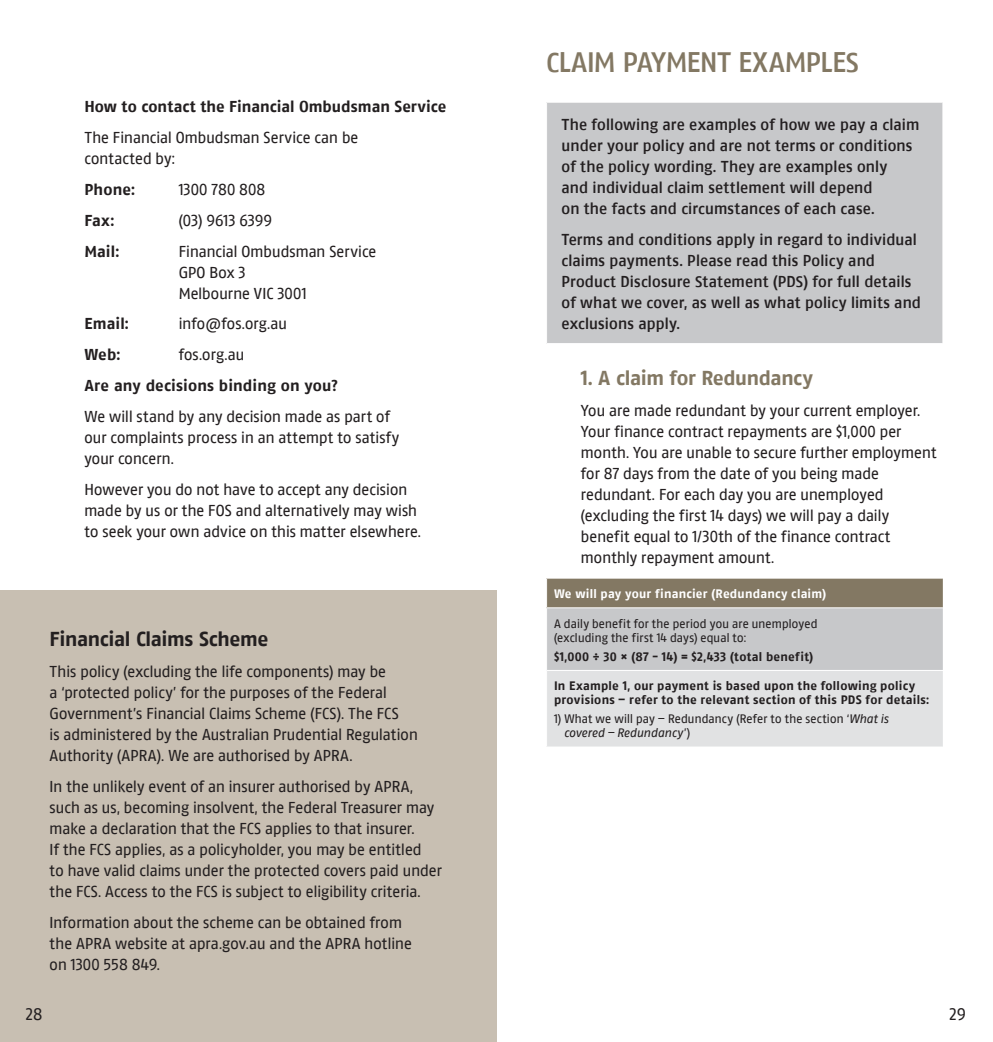
<style>
.page{position:relative;width:993px;height:1042px;background:#fff}
.page>*{position:absolute;margin:0;border:0;box-sizing:border-box;transform-origin:0 0}
.t1{font:600 28px "Altona Sans";letter-spacing:-.015em;color:#837863}
.t2{font:700 20.12px "Altona Sans";letter-spacing:-.02em;color:#231f20}
.t3{font:700 20.12px "Altona Sans";letter-spacing:-.02em;color:#837863}
.t4{font:16.62px "Altona Sans";color:#231f20}
.t5{font:15.75px/21px "Altona Sans";letter-spacing:.005em;color:#231f20}
.t6{font:600 15.75px/21px "Altona Sans";letter-spacing:.005em;color:#231f20}
.t7{font:700 15.75px "Altona Sans";color:#231f20}
.t8{font:12.25px/14px "Altona Sans";letter-spacing:.015em;color:#231f20}
.t9{font:700 12.25px/14px "Altona Sans";letter-spacing:.015em;color:#231f20}
.t10{font:700 12.25px "Altona Sans";letter-spacing:.015em;color:#fff}
.s1{font-style:italic}
</style>
<div class="page">
<div style="left:0;top:590px;width:496px;height:452px;background:#c8bfb2"></div>
<div style="left:546px;top:102px;width:396px;height:241px;background:#c7c8ca"></div>
<hr style="left:546px;top:102px;width:397px;height:1px;background:#fff">
<hr style="left:546px;top:103px;width:1px;height:240px;background:#fff">
<div style="left:546px;top:578px;width:397px;height:30px;background:#837863"></div>
<div style="left:546px;top:608px;width:397px;height:62px;background:#c7c8ca"></div>
<div style="left:546px;top:670px;width:397px;height:77px;background:#e1e2e3"></div>
<hr style="left:546px;top:578px;width:397px;height:1px;background:#fff">
<svg style="left:546px;top:578px;width:1px;height:29px"></svg>
<svg style="left:942px;top:578px;width:1px;height:29px"></svg>
<hr style="left:546px;top:607px;width:397px;height:1px;background:#fff">
<hr style="left:546px;top:608px;width:1px;height:62px;background:#fff">
<hr style="left:942px;top:608px;width:1px;height:62px;background:#fff">
<hr style="left:546px;top:670px;width:397px;height:1px;background:#fff">
<hr style="left:546px;top:671px;width:1px;height:75px;background:#fff">
<hr style="left:942px;top:671px;width:1px;height:75px;background:#fff">
<hr style="left:546px;top:746px;width:397px;height:1px;background:#fff">
<p class="t7" style="left:84px;top:97px;width:363px">How to contact the Financial Ombudsman Service</p>
<p class="t5" style="left:84px;top:127px;width:275px">The Financial Ombudsman Service can be contacted by:</p>
<p class="t7" style="left:84px;top:180px;width:52px">Phone:</p>
<p class="t5" style="left:179px;top:179px;width:88px">1300 780 808</p>
<p class="t7" style="left:84px;top:211px;width:31px">Fax:</p>
<p class="t5" style="left:179px;top:210px;width:95px">(03) 9613 6399</p>
<p class="t7" style="left:84px;top:242px;width:36px">Mail:</p>
<p class="t5" style="left:179px;top:241px;width:199px">Financial Ombudsman Service<br>GPO Box 3<br>Melbourne VIC 3001</p>
<p class="t7" style="left:84px;top:315px;width:46px">Email:</p>
<p class="t5" style="left:179px;top:313px;width:110px">info@fos.org.au</p>
<p class="t7" style="left:84px;top:346px;width:37px">Web:</p>
<p class="t5" style="left:179px;top:344px;width:67px">fos.org.au</p>
<p class="t7" style="left:84px;top:377px;width:255px">Are any decisions binding on you?</p>
<p class="t5" style="left:84px;top:406px;width:316px">We will stand by any decision made as part of our complaints process in an attempt to satisfy your concern.</p>
<p class="t5" style="left:84px;top:479px;width:338px">However you do not have to accept any decision made by us or the FOS and alternatively may wish to seek your own advice on this matter elsewhere.</p>
<p class="t2" style="left:50px;top:628px;width:220px">Financial Claims Scheme</p>
<p class="t5" style="left:50px;top:661px;width:369px">This policy (excluding the life components) may be<br>a ‘protected policy’ for the purposes of the Federal Government’s Financial Claims Scheme (FCS). The FCS<br>is administered by the Australian Prudential Regulation Authority (APRA). We are authorised by APRA.</p>
<p class="t5" style="left:50px;top:776px;width:394px">In the unlikely event of an insurer authorised by APRA, such as us, becoming insolvent, the Federal Treasurer may make a declaration that the FCS applies to that insurer.<br>If the FCS applies, as a policyholder, you may be entitled<br>to have valid claims under the protected covers paid under the FCS. Access to the FCS is subject to eligibility criteria.</p>
<p class="t5" style="left:50px;top:912px;width:364px">Information about the scheme can be obtained from the APRA website at apra.gov.au and the APRA hotline on 1300 558 849.</p>
<h1 class="t1" style="left:546px;top:47px;width:314px">CLAIM PAYMENT EXAMPLES</h1>
<p class="t6" style="left:561px;top:114px;width:359px">The following are examples of how we pay a claim under your policy and are not terms or conditions of the policy wording. They are examples only<br>and individual claim settlement will depend<br>on the facts and circumstances of each case.</p>
<p class="t6" style="left:561px;top:229px;width:361px">Terms and conditions apply in regard to individual claims payments. Please read this Policy and Product Disclosure Statement (PDS) for full details of what we cover, as well as what policy limits and exclusions apply.</p>
<p class="t3" style="left:580px;top:366px;width:234px">1. A claim for Redundancy</p>
<p class="t5" style="left:580px;top:400px;width:357px">You are made redundant by your current employer.<br>Your finance contract repayments are $1,000 per month. You are unable to secure further employment for 87 days from the date of you being made redundant. For each day you are unemployed (excluding the first 14 days) we will pay a daily benefit equal to 1/30th of the finance contract monthly repayment amount.</p>
<p class="t10" style="left:554px;top:587px;width:273px">We will pay your financier (Redundancy claim)</p>
<p class="t8" style="left:554px;top:616px;width:265px">A daily benefit for the period you are unemployed (excluding the first 14 days) equal to:</p>
<p class="t9" style="left:554px;top:649px;width:261px">$1,000 ÷ 30 × (87 - 14) = $2,433 (total benefit)</p>
<p class="t9" style="left:554px;top:679px;width:376px">In Example 1, our payment is based upon the following policy provisions – refer to the relevant section of this PDS for details:</p>
<p class="t8" style="left:564px;top:712px;width:326px;text-indent:-10px">1) What we will pay – Redundancy (Refer to the section ‘<span class="s1">What is covered – Redundancy</span>’)</p>
<p class="t4" style="left:26px;top:1004px;width:18px">28</p>
<p class="t4" style="left:949px;top:1004px;width:18px">29</p>
</div>
